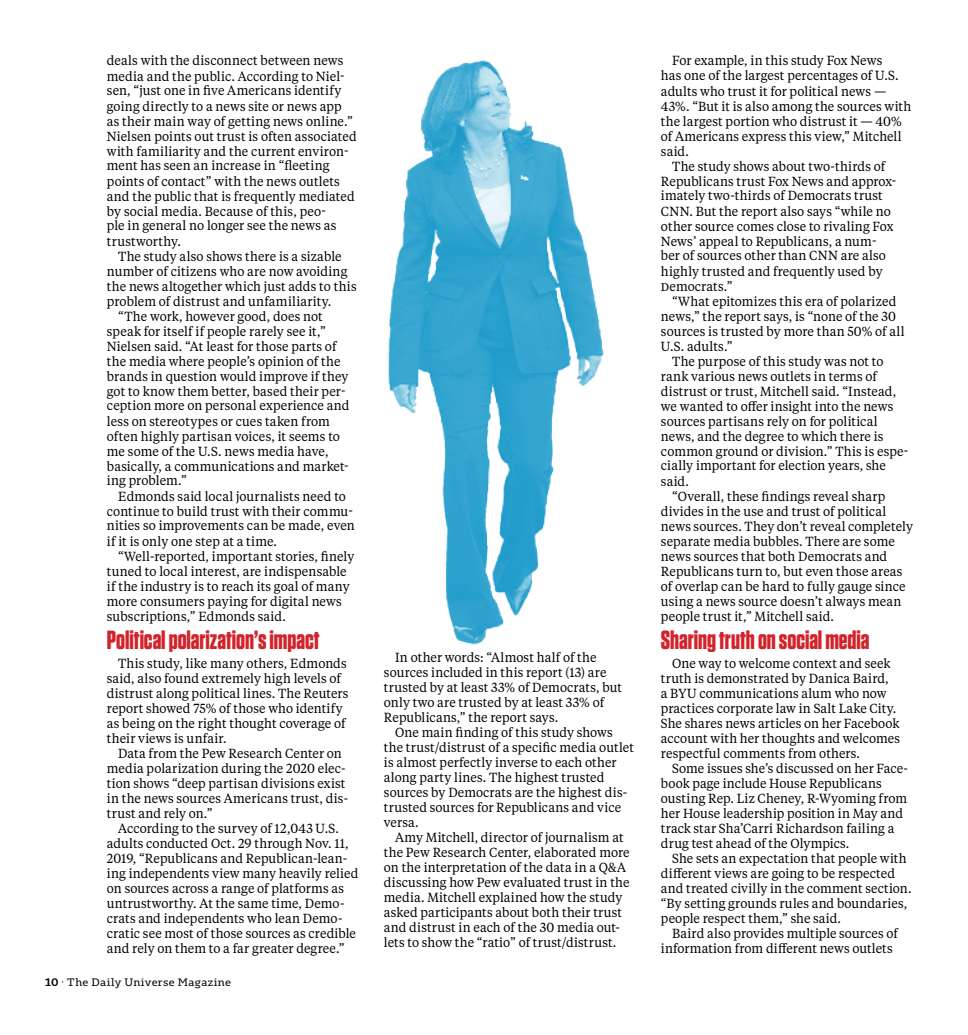
<style>
.page{position:relative;width:968px;height:1035px;background:#fff}
.page>*{position:absolute;margin:0;border:0;box-sizing:border-box;transform-origin:0 0}
.t1{font:700 26.25px "Tungsten";color:#d2232a;scale:.94 1}
.t2{font:13.12px/15px "Tiempos Text";letter-spacing:.01em;color:#000;scale:.94 1}
.t3{font:11.25px "Majora Pro";letter-spacing:.03em;color:#000}
.s1{font-weight:700}
</style>
<div class="page">
<img style="left:388px;top:60px;width:216px;height:585px">
<p class="t2" style="left:107px;top:53px;width:267px">deals with the disconnect between news media and the public. According to Niel&shy;sen, “just one in five Americans identify going directly to a news site or news app as their main way of getting news online.” Nielsen points out trust is often associated with familiarity and the current environ&shy;ment has seen an increase in “fleeting points of contact” with the news outlets and the public that is frequently mediated by social media. Because of this, peo-<br>ple in general no longer see the news as trustworthy.</p>
<p class="t2" style="left:118px;top:248px;width:239px">The study also shows there is a sizable</p>
<p class="t2" style="left:107px;top:263px;width:257px">number of citizens who are now avoiding</p>
<p class="t2" style="left:107px;top:278px;width:267px">the news altogether which just adds to this</p>
<p class="t2" style="left:107px;top:293px;width:240px">problem of distrust and unfamiliarity.</p>
<p class="t2" style="left:118px;top:308px;width:219px">“The work, however good, does not</p>
<p class="t2" style="left:107px;top:323px;width:234px">speak for itself if people rarely see it,”</p>
<p class="t2" style="left:107px;top:338px;width:246px">Nielsen said. “At least for those parts of</p>
<p class="t2" style="left:107px;top:353px;width:250px">the media where people’s opinion of the</p>
<p class="t2" style="left:107px;top:368px;width:258px">brands in question would improve if they</p>
<p class="t2" style="left:107px;top:383px;width:255px">got to know them better, based their per-</p>
<p class="t2" style="left:107px;top:398px;width:259px">ception more on personal experience and</p>
<p class="t2" style="left:107px;top:413px;width:239px">less on stereotypes or cues taken from</p>
<p class="t2" style="left:107px;top:428px;width:249px">often highly partisan voices, it seems to</p>
<p class="t2" style="left:107px;top:443px;width:237px">me some of the U.S. news media have,</p>
<p class="t2" style="left:107px;top:458px;width:259px">basically, a communications and market-</p>
<p class="t2" style="left:107px;top:473px;width:86px">ing problem.”</p>
<p class="t2" style="left:118px;top:488px;width:244px">Edmonds said local journalists need to</p>
<p class="t2" style="left:107px;top:503px;width:263px">continue to build trust with their commu-</p>
<p class="t2" style="left:107px;top:518px;width:265px">nities so improvements can be made, even</p>
<p class="t2" style="left:107px;top:533px;width:183px">if it is only one step at a time.</p>
<p class="t2" style="left:118px;top:548px;width:253px">“Well-reported, important stories, finely</p>
<p class="t2" style="left:107px;top:563px;width:257px">tuned to local interest, are indispensable</p>
<p class="t2" style="left:107px;top:578px;width:260px">if the industry is to reach its goal of many</p>
<p class="t2" style="left:107px;top:593px;width:251px">more consumers paying for digital news</p>
<p class="t2" style="left:107px;top:608px;width:192px">subscriptions,” Edmonds said.</p>
<h1 class="t1" style="left:107px;top:626px;width:228px">Political polarization’s impact</h1>
<p class="t2" style="left:107px;top:655px;width:258px;text-indent:11px">This study, like many others, Edmonds said, also found extremely high levels of distrust along political lines. The Reuters report showed 75% of those who identify as being on the right thought coverage of their views is unfair.</p>
<p class="t2" style="left:107px;top:745px;width:258px;text-indent:11px">Data from the Pew Research Center on media polarization during the 2020 elec&shy;tion shows “deep partisan divisions exist in the news sources Americans trust, dis&shy;trust and rely on.”</p>
<p class="t2" style="left:107px;top:820px;width:269px;text-indent:11px">According to the survey of 12,043 U.S. adults conducted Oct. 29 through Nov. 11, 2019, “Republicans and Republican-lean&shy;ing independents view many heavily relied on sources across a range of platforms as untrustworthy. At the same time, Demo&shy;crats and independents who lean Demo&shy;cratic see most of those sources as credible and rely on them to a far greater degree.”</p>
<p class="t3" style="left:45px;top:973px;width:187px"><span class="s1">10</span> ∙ The Daily Universe Magazine</p>
<p class="t2" style="left:384px;top:649px;width:255px;text-indent:11px">In other words: “Almost half of the sources included in this report (13) are trusted by at least 33% of Democrats, but only two are trusted by at least 33% of Republicans,” the report says.</p>
<p class="t2" style="left:384px;top:724px;width:267px;text-indent:11px">One main finding of this study shows the trust/distrust of a specific media outlet is almost perfectly inverse to each other along party lines. The highest trusted sources by Democrats are the highest dis&shy;trusted sources for Republicans and vice versa.</p>
<p class="t2" style="left:384px;top:829px;width:263px;text-indent:11px">Amy Mitchell, director of journalism at the Pew Research Center, elaborated more on the interpretation of the data in a Q&amp;A discussing how Pew evaluated trust in the media. Mitchell explained how the study asked participants about both their trust and distrust in each of the 30 media out&shy;lets to show the “ratio” of trust/distrust.</p>
<p class="t2" style="left:672px;top:53px;width:225px">For example, in this study Fox News</p>
<p class="t2" style="left:661px;top:68px;width:254px">has one of the largest percentages of U.S.</p>
<p class="t2" style="left:661px;top:83px;width:241px">adults who trust it for political news —</p>
<p class="t2" style="left:661px;top:98px;width:268px">43%. “But it is also among the sources with</p>
<p class="t2" style="left:661px;top:113px;width:258px">the largest portion who distrust it — 40%</p>
<p class="t2" style="left:661px;top:128px;width:257px">of Americans express this view,” Mitchell</p>
<p class="t2" style="left:661px;top:143px;width:31px">said.</p>
<p class="t2" style="left:672px;top:158px;width:228px">The study shows about two-thirds of</p>
<p class="t2" style="left:661px;top:173px;width:252px">Republicans trust Fox News and approx-</p>
<p class="t2" style="left:661px;top:188px;width:237px">imately two-thirds of Democrats trust</p>
<p class="t2" style="left:661px;top:203px;width:246px">CNN. But the report also says “while no</p>
<p class="t2" style="left:661px;top:218px;width:249px">other source comes close to rivaling Fox</p>
<p class="t2" style="left:661px;top:233px;width:231px">News’ appeal to Republicans, a num-</p>
<p class="t2" style="left:661px;top:248px;width:241px">ber of sources other than CNN are also</p>
<p class="t2" style="left:661px;top:263px;width:237px">highly trusted and frequently used by</p>
<p class="t2" style="left:661px;top:278px;width:78px">Democrats.”</p>
<p class="t2" style="left:672px;top:293px;width:240px">“What epitomizes this era of polarized</p>
<p class="t2" style="left:661px;top:308px;width:251px">news,” the report says, is “none of the 30</p>
<p class="t2" style="left:661px;top:323px;width:261px">sources is trusted by more than 50% of all</p>
<p class="t2" style="left:661px;top:338px;width:78px">U.S. adults.”</p>
<p class="t2" style="left:672px;top:353px;width:226px">The purpose of this study was not to</p>
<p class="t2" style="left:661px;top:368px;width:231px">rank various news outlets in terms of</p>
<p class="t2" style="left:661px;top:383px;width:252px">distrust or trust, Mitchell said. “Instead,</p>
<p class="t2" style="left:661px;top:398px;width:249px">we wanted to offer insight into the news</p>
<p class="t2" style="left:661px;top:413px;width:232px">sources partisans rely on for political</p>
<p class="t2" style="left:661px;top:428px;width:238px">news, and the degree to which there is</p>
<p class="t2" style="left:661px;top:443px;width:265px">common ground or division.” This is espe-</p>
<p class="t2" style="left:661px;top:458px;width:241px">cially important for election years, she</p>
<p class="t2" style="left:661px;top:473px;width:31px">said.</p>
<p class="t2" style="left:672px;top:488px;width:228px">“Overall, these findings reveal sharp</p>
<p class="t2" style="left:661px;top:503px;width:241px">divides in the use and trust of political</p>
<p class="t2" style="left:661px;top:518px;width:269px">news sources. They don’t reveal completely</p>
<p class="t2" style="left:661px;top:533px;width:250px">separate media bubbles. There are some</p>
<p class="t2" style="left:661px;top:548px;width:242px">news sources that both Democrats and</p>
<p class="t2" style="left:661px;top:563px;width:258px">Republicans turn to, but even those areas</p>
<p class="t2" style="left:661px;top:578px;width:262px">of overlap can be hard to fully gauge since</p>
<p class="t2" style="left:661px;top:593px;width:257px">using a news source doesn’t always mean</p>
<p class="t2" style="left:661px;top:608px;width:186px">people trust it,” Mitchell said.</p>
<h1 class="t1" style="left:661px;top:626px;width:223px">Sharing truth on social media</h1>
<p class="t2" style="left:661px;top:655px;width:256px;text-indent:11px">One way to welcome context and seek truth is demonstrated by Danica Baird,<br>a BYU communications alum who now practices corporate law in Salt Lake City.<br>She shares news articles on her Facebook account with her thoughts and welcomes respectful comments from others.</p>
<p class="t2" style="left:661px;top:760px;width:264px;text-indent:11px">Some issues she’s discussed on her Face&shy;book page include House Republicans ousting Rep. Liz Cheney, R-Wyoming from her House leadership position in May and track star Sha’Carri Richardson failing a drug test ahead of the Olympics.</p>
<p class="t2" style="left:661px;top:850px;width:268px;text-indent:11px">She sets an expectation that people with different views are going to be respected and treated civilly in the comment section. “By setting grounds rules and boundaries, people respect them,” she said.</p>
<p class="t2" style="left:661px;top:925px;width:253px;text-indent:11px">Baird also provides multiple sources of information from different news outlets</p>
</div>
